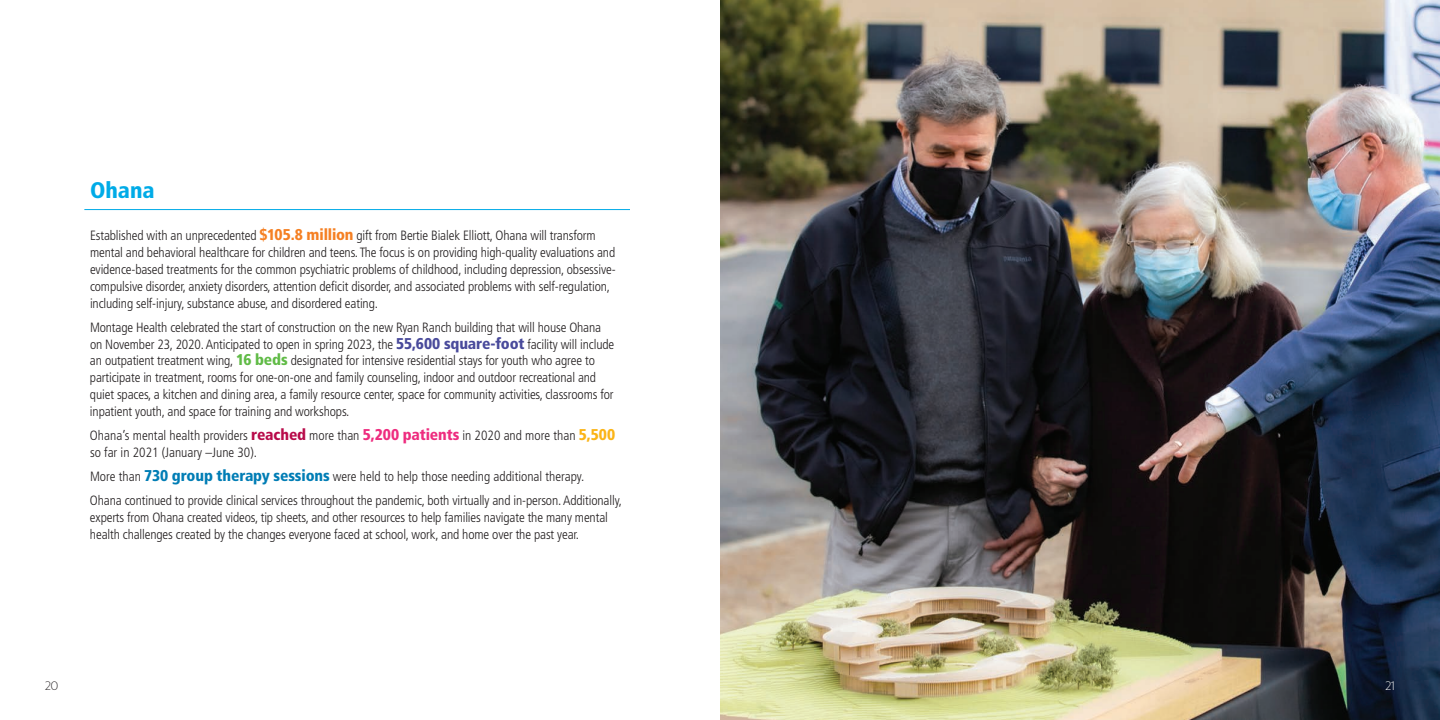
<style>
.page{position:relative;width:1440px;height:720px;background:#fff}
.page>*{position:absolute;margin:0;border:0;box-sizing:border-box;transform-origin:0 0}
.Header_2_blue{font:900 condensed 22.5px "Frutiger LT Std";color:#00abe7}
.Body{font:300 condensed 13.5px/16.9px "Frutiger LT Std";letter-spacing:-.01em;color:#231f20}
.t1{font:200 12.5px "Sanomat Sans";color:#231f20}
.t2{font:200 12.5px "Sanomat Sans";color:#fff}
.s1{font-weight:900;font-size:15.62px;color:#f58023}
.s2{font-weight:900;font-size:15.62px;color:#494a9b}
.s3{font-weight:900;font-size:15.62px;color:#60bb46}
.s4{font-weight:900;font-size:15.62px;color:#b80b4a}
.s5{font-weight:900;font-size:15.62px;color:#ee2c7f}
.s6{font-weight:900;font-size:15.62px;color:#fbb416}
.s7{font-weight:900;font-size:15.62px;color:#007db5}
</style>
<div class="page">
<hr style="left:84px;top:209px;width:546px;height:1px;background:#00abe7">
<img style="left:720px;top:0;width:720px;height:720px">
<p class="Header_2_blue" style="left:90px;top:177px;width:66px">Ohana</p>
<p class="Body" style="left:90px;top:227px;width:527px">Established with an unprecedented <span class="s1">$105.8 million</span> gift from Bertie Bialek Elliott, Ohana will transform mental and behavioral healthcare for children and teens. The focus is on providing high-quality evaluations and evidence-based treatments for the common psychiatric problems of childhood, including depression, obsessive&shy;compulsive disorder, anxiety disorders, attention deficit disorder, and associated problems with self-regulation, including self-injury, substance abuse, and disordered eating.</p>
<p class="Body" style="left:90px;top:319px;width:526px">Montage Health celebrated the start of construction on the new Ryan Ranch building that will house Ohana on November 23, 2020. Anticipated to open in spring 2023, the <span class="s2">55,600 square-foot</span> facility will include an outpatient treatment wing, <span class="s3">16 beds</span> designated for intensive residential stays for youth who agree to participate in treatment, rooms for one-on-one and family counseling, indoor and outdoor recreational and quiet spaces, a kitchen and dining area, a family resource center, space for community activities, classrooms for inpatient youth, and space for training and workshops.</p>
<p class="Body" style="left:90px;top:427px;width:527px">Ohana’s mental health providers <span class="s4">reached</span> more than <span class="s5">5,200 patients</span> in 2020 and more than <span class="s6">5,500 </span>so far in 2021 (January –June 30).</p>
<p class="Body" style="left:90px;top:468px;width:496px">More than <span class="s7">730 group therapy sessions</span> were held to help those needing additional therapy.</p>
<p class="Body" style="left:90px;top:492px;width:534px">Ohana continued to provide clinical services throughout the pandemic, both virtually and in-person. Additionally, experts from Ohana created videos, tip sheets, and other resources to help families navigate the many mental health challenges created by the changes everyone faced at school, work, and home over the past year.</p>
<p class="t1" style="left:45px;top:677px;width:15px">20</p>
<p class="t2" style="left:1385px;top:677px;width:11px">21</p>
</div>
